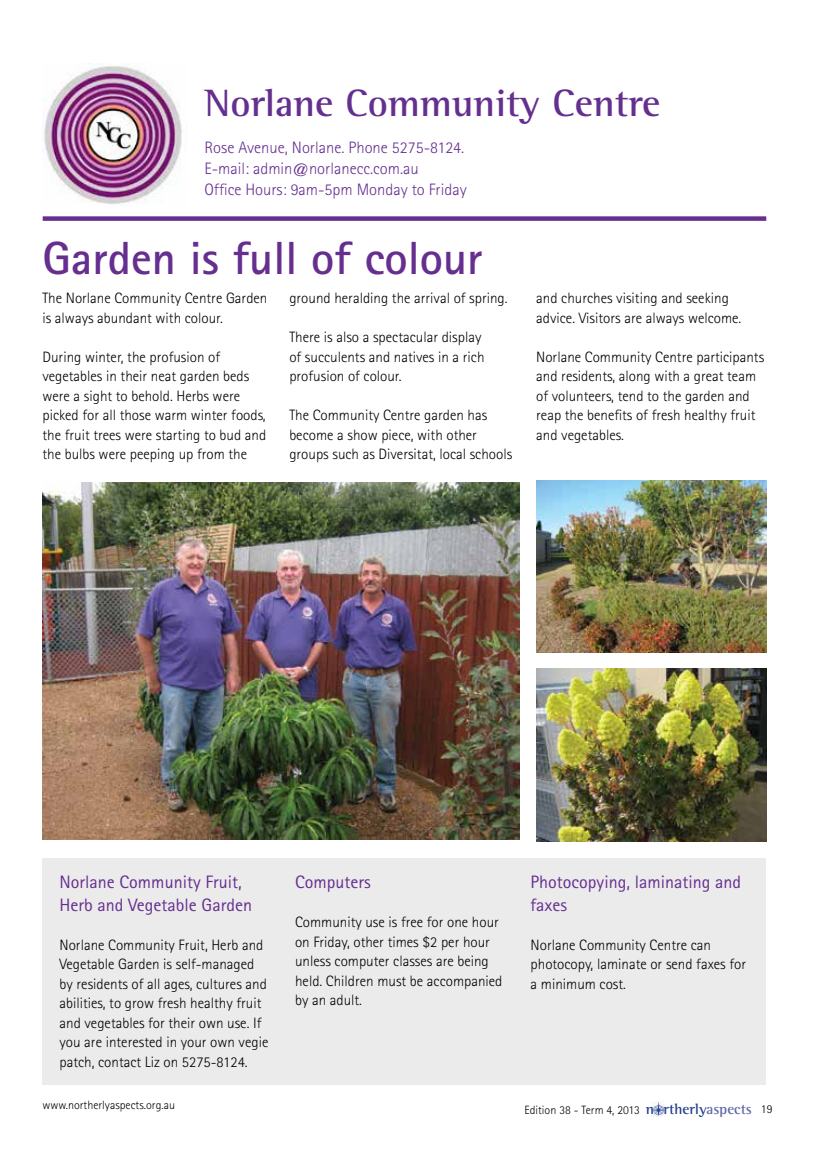
<style>
.page{position:relative;width:830px;height:1149px;background:#fff}
.page>*{position:absolute;margin:0;border:0;box-sizing:border-box;transform-origin:0 0}
.t1{font:700 46.5px "Rotis Sans Serif Std";color:#662f8f}
.t2{font:700 39px "Rotis Semi Serif Std";color:#652f8f}
.t3{font:18px/22.5px "Rotis Sans Serif Std";color:#662f8f}
.t4{font:300 16.5px/21px "Rotis Sans Serif Std";color:#652f8f}
.t5{font:300 15px/19.5px "Rotis Sans Serif Std";color:#000}
.t6{font:300 12px "Rotis Sans Serif Std";color:#000}
.t7{font:300 12px "Rotis Semi Sans Std";color:#000}
.s1{font-family:"Rotis Semi Serif Std";font-weight:700;font-size:15px;color:#25408f}
.s2{font-family:"Rotis Semi Serif Std";font-weight:700;font-size:15px;color:#6269a7}
</style>
<div class="page">
<img style="left:651px;top:1101px;width:14px;height:14px">
<div style="left:43px;top:216px;width:722px;height:5px;background:#652f8f"></div>
<img style="left:43px;top:64px;width:139px;height:140px">
<img style="left:536px;top:480px;width:229px;height:172px">
<img style="left:536px;top:668px;width:229px;height:173px">
<img style="left:43px;top:482px;width:476px;height:357px">
<div style="left:43px;top:858px;width:722px;height:226px;background:#ebebec"></div>
<h2 class="t2" style="left:204px;top:79px;width:457px">Norlane Community Centre</h2>
<p class="t4" style="left:204px;top:137px;width:264px">Rose Avenue, Norlane. Phone 5275-8124.<br>E-mail: admin@norlanecc.com.au<br>Office Hours: 9am-5pm Monday to Friday</p>
<h1 class="t1" style="left:42px;top:228px;width:441px">Garden is full of colour</h1>
<p class="t5" style="left:42px;top:288px;width:226px">The Norlane Community Centre Garden is always abundant with colour.</p>
<p class="t5" style="left:42px;top:347px;width:225px">During winter, the profusion of vegetables in their neat garden beds were a sight to behold. Herbs were picked for all those warm winter foods, the fruit trees were starting to bud and the bulbs were peeping up from the</p>
<p class="t5" style="left:289px;top:288px;width:219px">ground heralding the arrival of spring.</p>
<p class="t5" style="left:289px;top:327px;width:196px">There is also a spectacular display of succulents and natives in a rich profusion of colour.</p>
<p class="t5" style="left:289px;top:405px;width:224px">The Community Centre garden has become a show piece, with other groups such as Diversitat, local schools</p>
<p class="t5" style="left:536px;top:288px;width:206px">and churches visiting and seeking advice. Visitors are always welcome.</p>
<p class="t5" style="left:536px;top:347px;width:229px">Norlane Community Centre participants and residents, along with a great team of volunteers, tend to the garden and reap the benefits of fresh healthy fruit and vegetables.</p>
<p class="t3" style="left:60px;top:870px;width:194px">Norlane Community Fruit,<br>Herb and Vegetable Garden</p>
<p class="t5" style="left:60px;top:934px;width:210px">Norlane Community Fruit, Herb and Vegetable Garden is self-managed by residents of all ages, cultures and abilities, to grow fresh healthy fruit and vegetables for their own use. If you are interested in your own vegie patch, contact Liz on 5275-8124.</p>
<p class="t3" style="left:295px;top:870px;width:77px">Computers</p>
<p class="t5" style="left:295px;top:912px;width:209px">Community use is free for one hour on Friday, other times $2 per hour unless computer classes are being held. Children must be accompanied by an adult.</p>
<p class="t3" style="left:530px;top:870px;width:212px">Photocopying, laminating and faxes</p>
<p class="t5" style="left:530px;top:934px;width:217px">Norlane Community Centre can photocopy, laminate or send faxes for a minimum cost.</p>
<p class="t6" style="left:42px;top:1097px;width:134px">www.northerlyaspects.org.au</p>
<p class="t7" style="left:760px;top:1101px;width:13px">19</p>
<p class="t6" style="left:524px;top:1102px;width:229px">Edition 38 - Term 4, 2013 <span class="s1">n rtherly</span><span class="s2">aspects</span></p>
</div>
